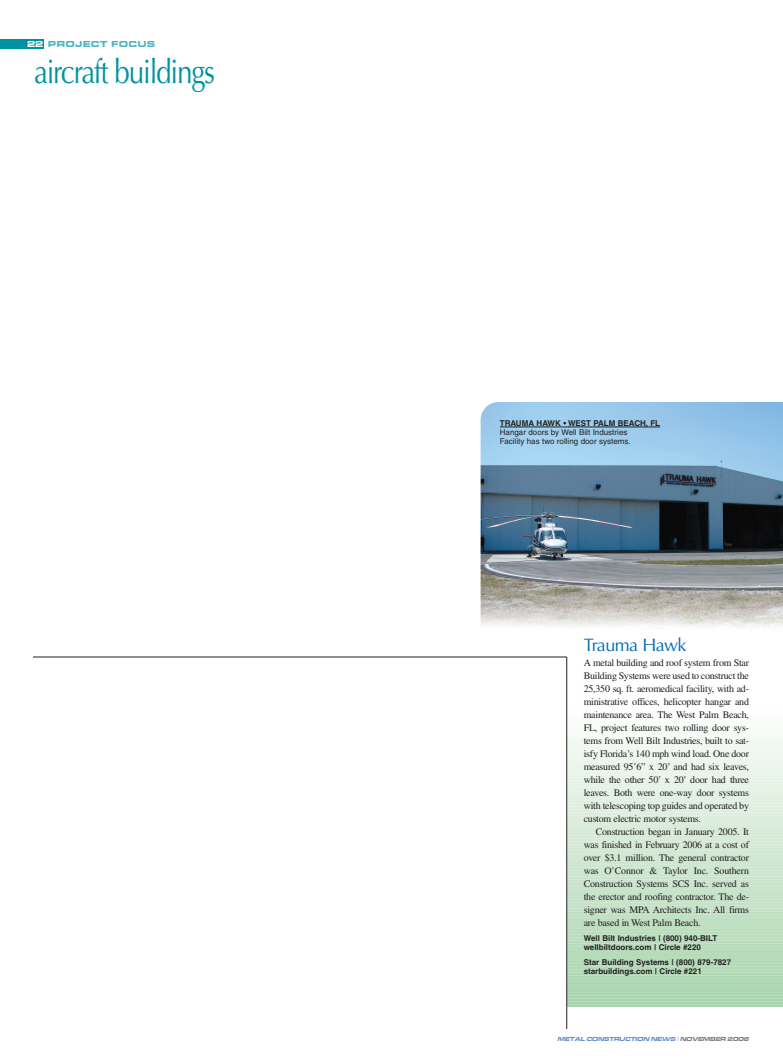
<style>
.page{position:relative;width:783px;height:1062px;background:#fff}
.page>*{position:absolute;margin:0;border:0;box-sizing:border-box;transform-origin:0 0}
.t1{font:33.6px "Optima";letter-spacing:-.045em;color:#0092a2;scale:.83 1}
.t2{font:18px "Optima";letter-spacing:-.035em;color:#016ab6}
.t3{font:10px/13px "Times";letter-spacing:-.025em;color:#231f20;text-align:justify}
.t4{font:9px "Microgramma D Bold Exte";letter-spacing:.09em;color:#4eb4c1}
.t5{font:700 8px/9px "Helvetica";color:#231f20}
.t6{font:8px/9px "Helvetica";color:#231f20}
.t7{font:italic 6px "Microgramma D Bold Exte";color:#6793cd}
.s1{color:#fff}
.s2{font-family:"Helvetica"}
.s3{color:#808285}
</style>
<div class="page">
<hr style="left:567px;top:1005px;width:216px;height:1px;background:#a6d4ad">
<hr style="left:567px;top:1002px;width:216px;height:2px;background:#a7d4ad">
<hr style="left:567px;top:999px;width:216px;height:2px;background:#a8d5ae">
<hr style="left:567px;top:996px;width:216px;height:2px;background:#a9d5af">
<hr style="left:567px;top:993px;width:216px;height:3px;background:#aad6b0">
<hr style="left:567px;top:990px;width:216px;height:3px;background:#abd6b1">
<hr style="left:567px;top:987px;width:216px;height:3px;background:#abd6b1">
<hr style="left:567px;top:984px;width:216px;height:3px;background:#acd7b1">
<hr style="left:567px;top:981px;width:216px;height:3px;background:#add7b2">
<hr style="left:567px;top:978px;width:216px;height:3px;background:#aed8b3">
<hr style="left:567px;top:976px;width:216px;height:2px;background:#afd8b4">
<hr style="left:567px;top:973px;width:216px;height:2px;background:#b0d8b4">
<hr style="left:567px;top:970px;width:216px;height:2px;background:#b1d9b5">
<hr style="left:567px;top:967px;width:216px;height:2px;background:#b1d9b6">
<hr style="left:567px;top:964px;width:216px;height:2px;background:#b2d9b7">
<hr style="left:567px;top:961px;width:216px;height:3px;background:#b3dab8">
<hr style="left:567px;top:958px;width:216px;height:3px;background:#b4dab8">
<hr style="left:567px;top:955px;width:216px;height:3px;background:#b5dbb9">
<hr style="left:567px;top:952px;width:216px;height:3px;background:#b6dbb9">
<hr style="left:567px;top:949px;width:216px;height:3px;background:#b6dbba">
<hr style="left:567px;top:946px;width:216px;height:3px;background:#b7dcbb">
<hr style="left:567px;top:944px;width:216px;height:2px;background:#b8dcbc">
<hr style="left:567px;top:941px;width:216px;height:2px;background:#b8dcbc">
<hr style="left:567px;top:938px;width:216px;height:2px;background:#b9ddbd">
<hr style="left:567px;top:935px;width:216px;height:2px;background:#baddbe">
<hr style="left:567px;top:932px;width:216px;height:2px;background:#bbddbe">
<hr style="left:567px;top:929px;width:216px;height:3px;background:#bcdebf">
<hr style="left:567px;top:926px;width:216px;height:3px;background:#bddec0">
<hr style="left:567px;top:923px;width:216px;height:3px;background:#bedfc0">
<hr style="left:567px;top:920px;width:216px;height:3px;background:#bfdfc1">
<hr style="left:567px;top:917px;width:216px;height:3px;background:#bfdfc2">
<hr style="left:567px;top:914px;width:216px;height:3px;background:#c0e0c3">
<hr style="left:567px;top:912px;width:216px;height:2px;background:#c1e0c3">
<hr style="left:567px;top:909px;width:216px;height:2px;background:#c2e1c5">
<hr style="left:567px;top:906px;width:216px;height:2px;background:#c3e1c6">
<hr style="left:567px;top:903px;width:216px;height:2px;background:#c4e2c6">
<hr style="left:567px;top:900px;width:216px;height:2px;background:#c5e2c7">
<hr style="left:567px;top:897px;width:216px;height:3px;background:#c5e2c8">
<hr style="left:567px;top:894px;width:216px;height:3px;background:#c6e3c9">
<hr style="left:567px;top:891px;width:216px;height:3px;background:#c7e3c9">
<hr style="left:567px;top:888px;width:216px;height:3px;background:#c8e4ca">
<hr style="left:567px;top:885px;width:216px;height:3px;background:#c9e4cb">
<hr style="left:567px;top:882px;width:216px;height:3px;background:#c9e4cc">
<hr style="left:567px;top:880px;width:216px;height:2px;background:#cae5cc">
<hr style="left:567px;top:877px;width:216px;height:2px;background:#cbe5cd">
<hr style="left:567px;top:874px;width:216px;height:2px;background:#cce5ce">
<hr style="left:567px;top:871px;width:216px;height:2px;background:#cce5ce">
<hr style="left:567px;top:868px;width:216px;height:2px;background:#cde6cf">
<hr style="left:567px;top:865px;width:216px;height:3px;background:#cee6d0">
<hr style="left:567px;top:862px;width:216px;height:3px;background:#cfe7d1">
<hr style="left:567px;top:859px;width:216px;height:3px;background:#d0e7d1">
<hr style="left:567px;top:856px;width:216px;height:3px;background:#d1e8d2">
<hr style="left:567px;top:853px;width:216px;height:3px;background:#d1e8d3">
<hr style="left:567px;top:850px;width:216px;height:3px;background:#d2e8d4">
<hr style="left:567px;top:848px;width:216px;height:2px;background:#d3e8d4">
<hr style="left:567px;top:845px;width:216px;height:2px;background:#d3e9d5">
<hr style="left:567px;top:842px;width:216px;height:2px;background:#d4e9d6">
<hr style="left:567px;top:839px;width:216px;height:2px;background:#d5e9d6">
<hr style="left:567px;top:836px;width:216px;height:2px;background:#d6ead7">
<hr style="left:567px;top:833px;width:216px;height:3px;background:#d7ead8">
<hr style="left:567px;top:830px;width:216px;height:3px;background:#d8ebd9">
<hr style="left:567px;top:827px;width:216px;height:3px;background:#d8ebd9">
<hr style="left:567px;top:824px;width:216px;height:3px;background:#daecdb">
<hr style="left:567px;top:821px;width:216px;height:3px;background:#dbeddc">
<hr style="left:567px;top:818px;width:216px;height:3px;background:#dceddc">
<hr style="left:567px;top:816px;width:216px;height:2px;background:#ddeddd">
<hr style="left:567px;top:813px;width:216px;height:2px;background:#deeede">
<hr style="left:567px;top:810px;width:216px;height:2px;background:#dfeedf">
<hr style="left:567px;top:807px;width:216px;height:2px;background:#dfeee0">
<hr style="left:567px;top:804px;width:216px;height:2px;background:#e0efe0">
<hr style="left:567px;top:801px;width:216px;height:3px;background:#e1efe1">
<hr style="left:567px;top:798px;width:216px;height:3px;background:#e2f0e2">
<hr style="left:567px;top:795px;width:216px;height:3px;background:#e3f1e3">
<hr style="left:567px;top:792px;width:216px;height:3px;background:#e4f1e4">
<hr style="left:567px;top:789px;width:216px;height:3px;background:#e5f2e5">
<hr style="left:567px;top:786px;width:216px;height:3px;background:#e6f2e6">
<hr style="left:567px;top:784px;width:216px;height:2px;background:#e5f2e6">
<hr style="left:567px;top:781px;width:216px;height:2px;background:#e6f3e7">
<hr style="left:567px;top:778px;width:216px;height:2px;background:#e7f3e8">
<hr style="left:567px;top:775px;width:216px;height:2px;background:#e8f4e9">
<hr style="left:567px;top:772px;width:216px;height:2px;background:#e9f4ea">
<hr style="left:567px;top:769px;width:216px;height:3px;background:#eaf5eb">
<hr style="left:567px;top:766px;width:216px;height:3px;background:#ebf5ec">
<hr style="left:567px;top:763px;width:216px;height:3px;background:#ebf5ed">
<hr style="left:567px;top:760px;width:216px;height:3px;background:#ecf6ee">
<hr style="left:567px;top:757px;width:216px;height:3px;background:#eef6ee">
<hr style="left:567px;top:754px;width:216px;height:3px;background:#eff6ef">
<hr style="left:567px;top:752px;width:216px;height:2px;background:#eff7f0">
<hr style="left:567px;top:749px;width:216px;height:2px;background:#f0f8f1">
<hr style="left:567px;top:746px;width:216px;height:2px;background:#f1f8f2">
<hr style="left:567px;top:743px;width:216px;height:2px;background:#f2f9f3">
<hr style="left:567px;top:740px;width:216px;height:2px;background:#f2f9f4">
<hr style="left:567px;top:737px;width:216px;height:3px;background:#f4faf6">
<hr style="left:567px;top:734px;width:216px;height:3px;background:#f6fbf6">
<hr style="left:567px;top:731px;width:216px;height:3px;background:#f7fbf7">
<hr style="left:567px;top:728px;width:216px;height:3px;background:#f8fcf8">
<hr style="left:567px;top:725px;width:216px;height:3px;background:#f9fcf9">
<hr style="left:567px;top:722px;width:216px;height:3px;background:#fafdfa">
<hr style="left:567px;top:720px;width:216px;height:2px;background:#fafdfb">
<hr style="left:567px;top:717px;width:216px;height:2px;background:#fbfdfc">
<div style="left:0;top:39px;width:44px;height:10px;background:#0092a2"></div>
<img style="left:481px;top:402px;width:302px;height:226px">
<hr style="left:566px;top:657px;width:1px;height:372px;background:#231f20">
<svg style="left:500px;top:427px;width:16px;height:1px"></svg>
<hr style="left:516px;top:427px;width:32px;height:1px;background:#231f20">
<svg style="left:548px;top:427px;width:20px;height:1px"></svg>
<hr style="left:568px;top:427px;width:31px;height:1px;background:#231f20">
<hr style="left:598px;top:427px;width:37px;height:1px;background:#231f20">
<svg style="left:634px;top:427px;width:26px;height:1px"></svg>
<hr style="left:33px;top:656px;width:534px;height:2px;background:#231f20">
<p class="t4" style="left:27px;top:39px;width:129px"><span class="s1">22</span> PROJECT FOCUS</p>
<h1 class="t1" style="left:34px;top:58px;width:220px">aircraft buildings</h1>
<p class="t5" style="left:500px;top:420px;width:162px">TRAUMA HAWK • WEST PALM BEACH, FL</p>
<p class="t6" style="left:500px;top:429px;width:132px">Hangar doors by Well Bilt Industries<br>Facility has two rolling door systems.</p>
<h2 class="t2" style="left:584px;top:638px;width:104px">Trauma Hawk</h2>
<p class="t3" style="left:584px;top:658px;width:167px">A metal building and roof system from Star Building Systems were used to construct the 25,350 sq. ft. aeromedical facility, with ad&shy;ministrative offices, helicopter hangar and maintenance area. The West Palm Beach, FL, project features two rolling door sys&shy;tems from Well Bilt Industries, built to sat&shy;isfy Florida’s 140 mph wind load. One door measured 95’6” x 20’ and had six leaves, while the other 50’ x 20’ door had three leaves. Both were one-way door systems with telescoping top guides and operated by custom electric motor systems.</p>
<p class="t3" style="left:584px;top:827px;width:167px;text-indent:12px">Construction began in January 2005. It was finished in February 2006 at a cost of over $3.1 million. The general contractor was O’Connor &amp; Taylor Inc. Southern Construction Systems SCS Inc. served as the erector and roofing contractor. The de&shy;signer was MPA Architects Inc. All firms are based in West Palm Beach.</p>
<p class="t5" style="left:584px;top:935px;width:135px">Well Bilt Industries | (800) 940-BILT wellbiltdoors.com | Circle #220</p>
<p class="t5" style="left:584px;top:959px;width:149px">Star Building Systems | (800) 879-7827 starbuildings.com | Circle #221</p>
<p class="t7" style="left:557px;top:1035px;width:195px">METAL CONSTRUCTION NEWS <span class="s2">|</span> <span class="s3">NOVEMBER 2006</span></p>
</div>
